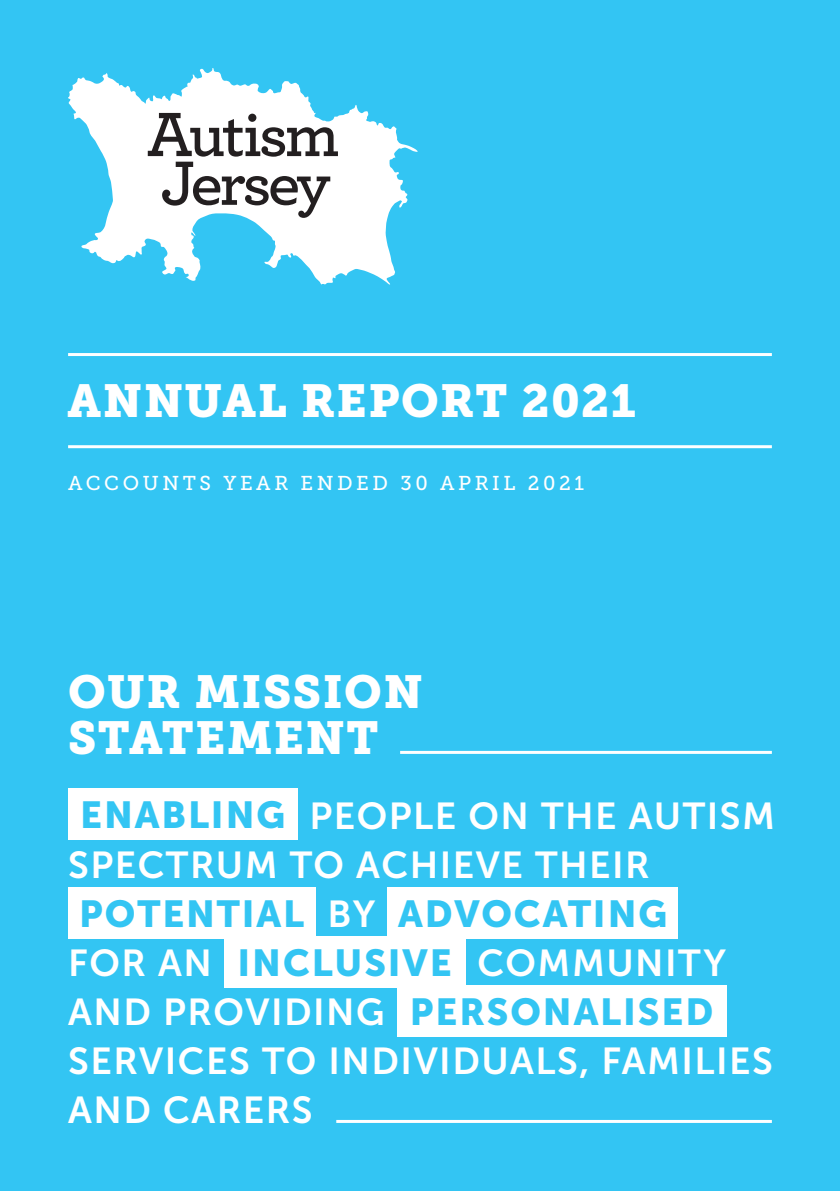
<style>
.page{position:relative;width:840px;height:1191px;background:#fff}
.page>*{position:absolute;margin:0;border:0;box-sizing:border-box;transform-origin:0 0}
.t1{font:46px/46px "Museo Slab 900";letter-spacing:.03em;color:#fff}
.t2{font:37.4px/49px "Museo Sans 700";letter-spacing:.04em;color:#fff}
.t3{font:37.4px "Museo Sans 900";letter-spacing:.05em;color:#33c5f3}
.t4{font:20px "Museo Slab 500";letter-spacing:.18em;color:#fff}
</style>
<div class="page">
<div style="left:0;top:0;width:839px;height:1191px;background:#33c5f3"></div>
<svg style="left:68px;top:68px;width:349px;height:216px"></svg>
<svg style="left:148px;top:113px;width:190px;height:105px;background:#c1c2c3"></svg>
<hr style="left:68px;top:353px;width:703px;height:3px;background:#fff">
<hr style="left:68px;top:445px;width:703px;height:3px;background:#fff">
<div style="left:68px;top:789px;width:229px;height:51px;background:#fff"></div>
<div style="left:68px;top:887px;width:247px;height:51px;background:#fff"></div>
<div style="left:387px;top:887px;width:290px;height:51px;background:#fff"></div>
<div style="left:224px;top:936px;width:241px;height:51px;background:#fff"></div>
<div style="left:396px;top:985px;width:330px;height:51px;background:#fff"></div>
<hr style="left:400px;top:751px;width:371px;height:3px;background:#fff">
<hr style="left:336px;top:1120px;width:435px;height:3px;background:#fff">
<p class="t1" style="left:68px;top:378px;width:569px">ANNUAL REPORT 2021</p>
<p class="t4" style="left:68px;top:472px;width:517px">ACCOUNTS YEAR ENDED 30 APRIL 2021</p>
<p class="t1" style="left:68px;top:669px;width:356px">OUR MISSION<br>STATEMENT</p>
<p class="t3" style="left:80px;top:794px;width:206px">ENABLING</p>
<p class="t2" style="left:68px;top:791px;width:708px;text-indent:241px">PEOPLE ON THE AUTISM<br>SPECTRUM TO ACHIEVE THEIR</p>
<p class="t3" style="left:79px;top:892px;width:226px">POTENTIAL</p>
<p class="t2" style="left:327px;top:889px;width:49px">BY</p>
<p class="t3" style="left:398px;top:892px;width:270px">ADVOCATING</p>
<p class="t2" style="left:68px;top:938px;width:145px">FOR AN</p>
<p class="t3" style="left:237px;top:941px;width:215px">INCLUSIVE</p>
<p class="t2" style="left:477px;top:938px;width:250px">COMMUNITY</p>
<p class="t2" style="left:68px;top:987px;width:318px">AND PROVIDING</p>
<p class="t3" style="left:409px;top:990px;width:305px">PERSONALISED</p>
<p class="t2" style="left:68px;top:1036px;width:706px">SERVICES TO INDIVIDUALS, FAMILIES<br>AND CARERS</p>
</div>
